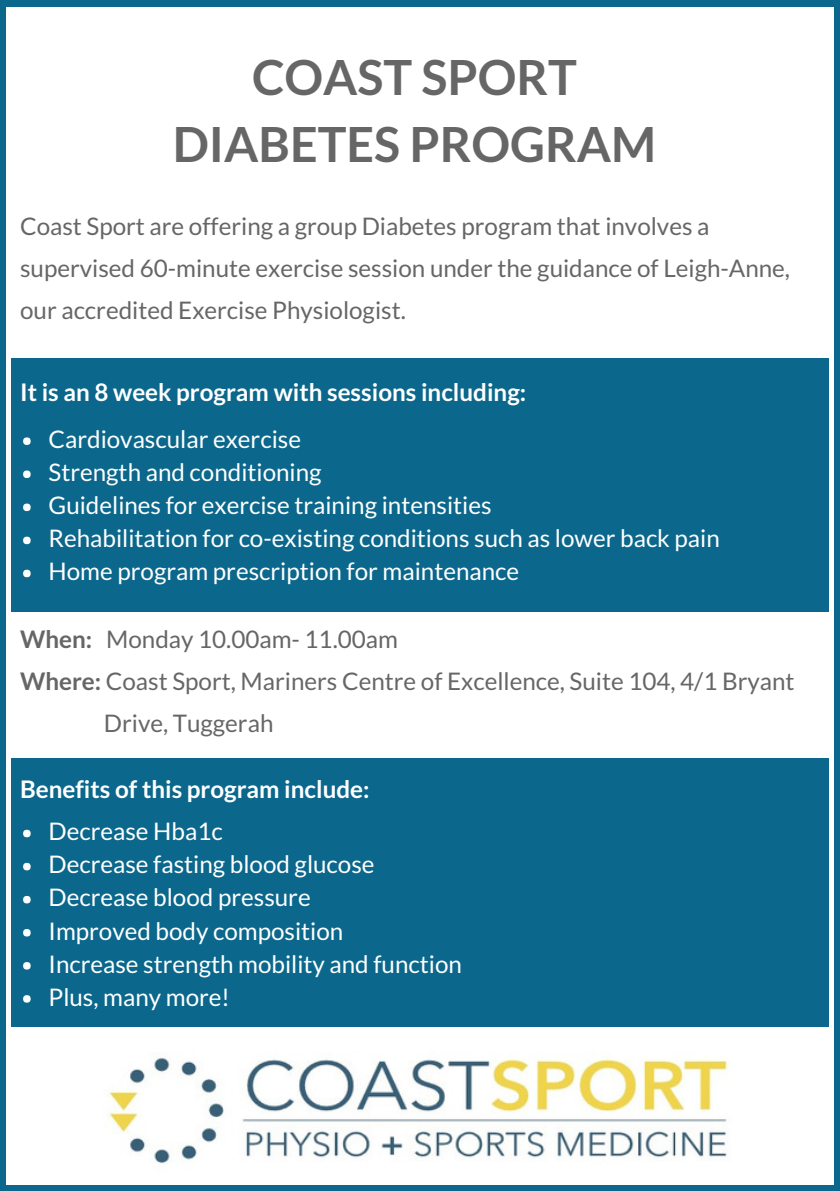
<style>
.page{position:relative;width:840px;height:1191px;background:#fff}
.page>*{position:absolute;margin:0;border:0;box-sizing:border-box;transform-origin:0 0}
.t1{font:700 48.4px/67.6px "Lato";color:#666;text-align:center}
.t2{font:24.2px/33px "Lato";color:#fff}
.t3{font:24.2px/42px "Lato";color:#666}
.t4{font:700 24.2px "Lato";color:#fff}
.s1{font-weight:700}
</style>
<div class="page">
<div style="left:0;top:0;width:839px;height:1191px;background:#0b688c"></div>
<div style="left:10px;top:612px;width:822px;height:145px;background:#fff"></div>
<div style="left:7px;top:1026px;width:826px;height:158px;background:#fff"></div>
<img style="left:108px;top:1056px;width:620px;height:108px">
<div style="left:7px;top:8px;width:826px;height:350px;background:#fff"></div>
<hr style="left:7px;top:15px;width:4px;height:1108px;background:#fff">
<div style="left:23px;top:437px;width:8px;height:8px;background:#fff;border-radius:50%"></div>
<div style="left:23px;top:470px;width:8px;height:8px;background:#fff;border-radius:50%"></div>
<div style="left:23px;top:503px;width:8px;height:8px;background:#fff;border-radius:50%"></div>
<div style="left:23px;top:536px;width:8px;height:8px;background:#fff;border-radius:50%"></div>
<div style="left:23px;top:570px;width:8px;height:7px;background:#fff;border-radius:50%"></div>
<div style="left:23px;top:829px;width:8px;height:8px;background:#fff;border-radius:50%"></div>
<div style="left:23px;top:863px;width:8px;height:7px;background:#fff;border-radius:50%"></div>
<div style="left:23px;top:896px;width:8px;height:7px;background:#fff;border-radius:50%"></div>
<div style="left:23px;top:929px;width:8px;height:7px;background:#fff;border-radius:50%"></div>
<div style="left:23px;top:962px;width:8px;height:7px;background:#fff;border-radius:50%"></div>
<div style="left:23px;top:995px;width:8px;height:7px;background:#fff;border-radius:50%"></div>
<hr style="left:829px;top:15px;width:4px;height:1108px;background:#fff">
<h1 class="t1" style="left:173px;top:42px;width:485px">COAST SPORT<br>DIABETES PROGRAM</h1>
<p class="t3" style="left:20px;top:204px;width:771px">Coast Sport are offering a group Diabetes program that involves a supervised 60-minute exercise session under the guidance of Leigh-Anne, our accredited Exercise Physiologist.</p>
<p class="t4" style="left:20px;top:377px;width:507px">It is an 8 week program with sessions including:</p>
<p class="t2" style="left:49px;top:422px;width:672px">Cardiovascular exercise<br>Strength and conditioning<br>Guidelines for exercise training intensities<br>Rehabilitation for co-existing conditions such as lower back pain Home program prescription for maintenance</p>
<p class="t3" style="left:20px;top:618px;width:379px"><span class="s1">When:</span> Monday 10.00am- 11.00am</p>
<p class="t3" style="left:20px;top:660px;width:775px"><span class="s1">Where:</span> Coast Sport, Mariners Centre of Excellence, Suite 104, 4/1 Bryant</p>
<p class="t3" style="left:104px;top:702px;width:171px">Drive, Tuggerah</p>
<p class="t4" style="left:20px;top:774px;width:351px">Benefits of this program include:</p>
<p class="t2" style="left:49px;top:814px;width:414px">Decrease Hba1c<br>Decrease fasting blood glucose<br>Decrease blood pressure<br>Improved body composition<br>Increase strength mobility and function<br>Plus, many more!</p>
</div>
